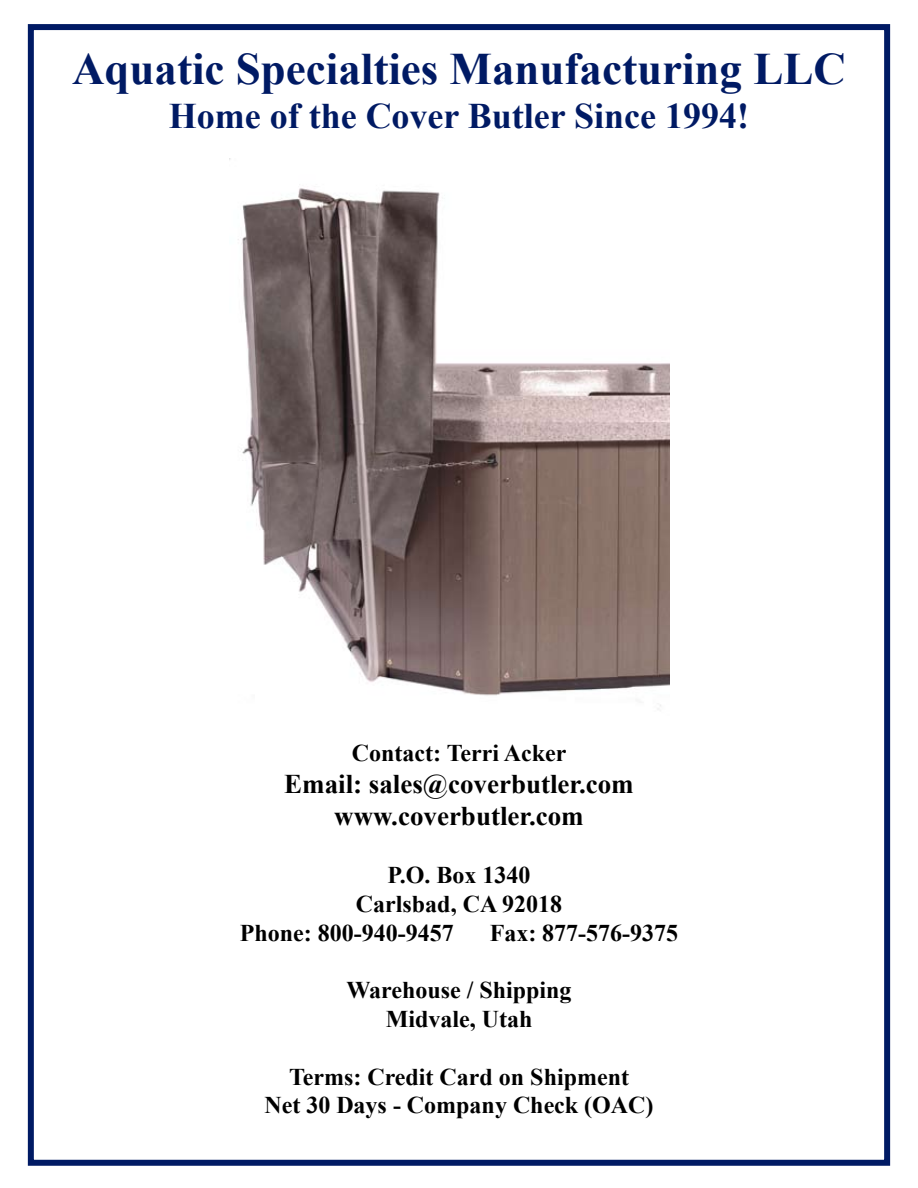
<style>
.page{position:relative;width:918px;height:1188px;background:#fff}
.page>*{position:absolute;margin:0;border:0;box-sizing:border-box;transform-origin:0 0}
.t1{font:700 45px "Times New Roman";color:#001a64}
.t2{font:700 36px "Times New Roman";color:#001a64}
.t3{font:700 27px/32.4px "Times New Roman";color:#000;text-align:center}
.t4{font:700 24px/28.8px "Times New Roman";color:#000;text-align:center}
</style>
<div class="page">
<div style="left:28px;top:24px;width:862px;height:1142px;border:6px solid #001a64"></div>
<img style="left:238px;top:188px;width:431px;height:522px">
<h1 class="t1" style="left:72px;top:38px;width:775px">Aquatic Specialties Manufacturing LLC</h1>
<h2 class="t2" style="left:169px;top:91px;width:582px">Home of the Cover Butler Since 1994!</h2>
<p class="t4" style="left:352px;top:738px;width:216px">Contact: Terri Acker</p>
<p class="t3" style="left:284px;top:767px;width:351px">Email: sales@coverbutler.com www.coverbutler.com</p>
<p class="t4" style="left:387px;top:860px;width:145px">P.O. Box 1340</p>
<p class="t4" style="left:356px;top:889px;width:208px">Carlsbad, CA 92018</p>
<p class="t4" style="left:240px;top:918px;width:215px">Phone: 800-940-9457</p>
<p class="t4" style="left:490px;top:918px;width:190px">Fax: 877-576-9375</p>
<p class="t4" style="left:347px;top:975px;width:226px">Warehouse / Shipping<br>Midvale, Utah</p>
<p class="t4" style="left:264px;top:1062px;width:391px">Terms: Credit Card on Shipment<br>Net 30 Days - Company Check (OAC)</p>
</div>
